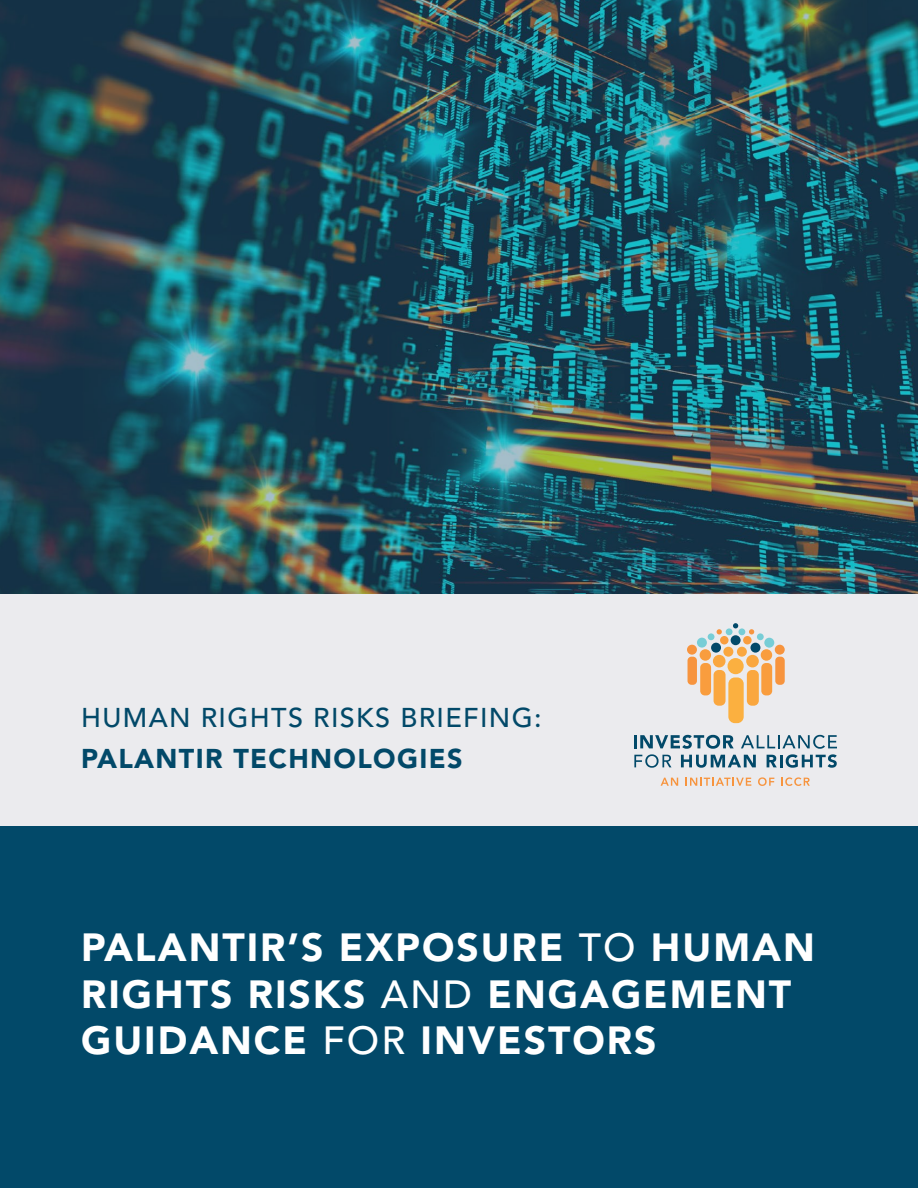
<style>
.page{position:relative;width:918px;height:1188px;background:#024969}
.page>*{position:absolute;margin:0;border:0;box-sizing:border-box;transform-origin:0 0}
.t1{font:900 39px/46.5px "Avenir";letter-spacing:.05em;color:#fff}
.t2{font:500 27px "Avenir";letter-spacing:.05em;color:#024969}
.t3{font:900 27px "Avenir";letter-spacing:.05em;color:#024969}
.s1{font-weight:500}
</style>
<div class="page">
<img style="left:0;top:0;width:918px;height:594px">
<div style="left:0;top:594px;width:918px;height:231px;background:#ebebee"></div>
<div style="left:728px;top:658px;width:16px;height:16px;background:#fbb040;border-radius:50%"></div>
<div style="left:728px;top:677px;width:16px;height:46px;background:#fbb040;border-radius:6px"></div>
<div style="left:746px;top:655px;width:13px;height:12px;background:#faa73f;border-radius:50%"></div>
<div style="left:747px;top:670px;width:12px;height:36px;background:#faa73f;border-radius:5px"></div>
<div style="left:713px;top:655px;width:13px;height:12px;background:#faa73f;border-radius:50%"></div>
<div style="left:714px;top:670px;width:12px;height:36px;background:#faa73f;border-radius:5px"></div>
<div style="left:700px;top:649px;width:11px;height:12px;background:#f99d3e;border-radius:50%"></div>
<div style="left:700px;top:663px;width:11px;height:32px;background:#f99d3e;border-radius:5px"></div>
<div style="left:687px;top:645px;width:10px;height:10px;background:#f7943e;border-radius:50%"></div>
<div style="left:697px;top:638px;width:10px;height:10px;background:#77cdd6;border-radius:50%"></div>
<div style="left:720px;top:636px;width:9px;height:8px;background:#f99d3e;border-radius:50%"></div>
<div style="left:743px;top:636px;width:9px;height:8px;background:#f99d3e;border-radius:50%"></div>
<div style="left:708px;top:633px;width:6px;height:7px;background:#77cdd6;border-radius:50%"></div>
<div style="left:757px;top:633px;width:7px;height:7px;background:#77cdd6;border-radius:50%"></div>
<div style="left:726px;top:628px;width:7px;height:7px;background:#77cdd6;border-radius:50%"></div>
<svg style="left:733px;top:623px;width:5px;height:5px"></svg>
<svg style="left:717px;top:629px;width:5px;height:5px"></svg>
<svg style="left:749px;top:629px;width:5px;height:5px"></svg>
<div style="left:739px;top:628px;width:6px;height:7px;background:#77cdd6;border-radius:50%"></div>
<div style="left:711px;top:643px;width:10px;height:10px;background:#024969;border-radius:50%"></div>
<div style="left:750px;top:643px;width:10px;height:10px;background:#024969;border-radius:50%"></div>
<div style="left:723px;top:647px;width:10px;height:10px;background:#faa73f;border-radius:50%"></div>
<div style="left:731px;top:635px;width:10px;height:10px;background:#024969;border-radius:50%"></div>
<div style="left:737px;top:647px;width:10px;height:10px;background:#faa73f;border-radius:50%"></div>
<div style="left:764px;top:638px;width:10px;height:10px;background:#77cdd6;border-radius:50%"></div>
<div style="left:688px;top:657px;width:9px;height:28px;background:#f7943e;border-radius:4px"></div>
<div style="left:775px;top:645px;width:10px;height:10px;background:#f7943e;border-radius:50%"></div>
<div style="left:775px;top:657px;width:10px;height:28px;background:#f7943e;border-radius:4px"></div>
<div style="left:761px;top:649px;width:11px;height:12px;background:#f99d3e;border-radius:50%"></div>
<div style="left:761px;top:663px;width:11px;height:32px;background:#f99d3e;border-radius:5px"></div>
<svg style="left:634px;top:735px;width:203px;height:33px"></svg>
<svg style="left:661px;top:778px;width:17px;height:8px"></svg>
<svg style="left:686px;top:778px;width:65px;height:8px"></svg>
<svg style="left:758px;top:777px;width:16px;height:9px"></svg>
<svg style="left:781px;top:777px;width:29px;height:9px"></svg>
<p class="t2" style="left:81px;top:702px;width:462px">HUMAN RIGHTS RISKS BRIEFING:</p>
<p class="t3" style="left:81px;top:742px;width:383px">PALANTIR TECHNOLOGIES</p>
<p class="t1" style="left:81px;top:924px;width:735px">PALANTIR’S EXPOSURE <span class="s1">TO</span> HUMAN<br>RIGHTS RISKS <span class="s1">AND</span> ENGAGEMENT<br>GUIDANCE <span class="s1">FOR</span> INVESTORS</p>
</div>
